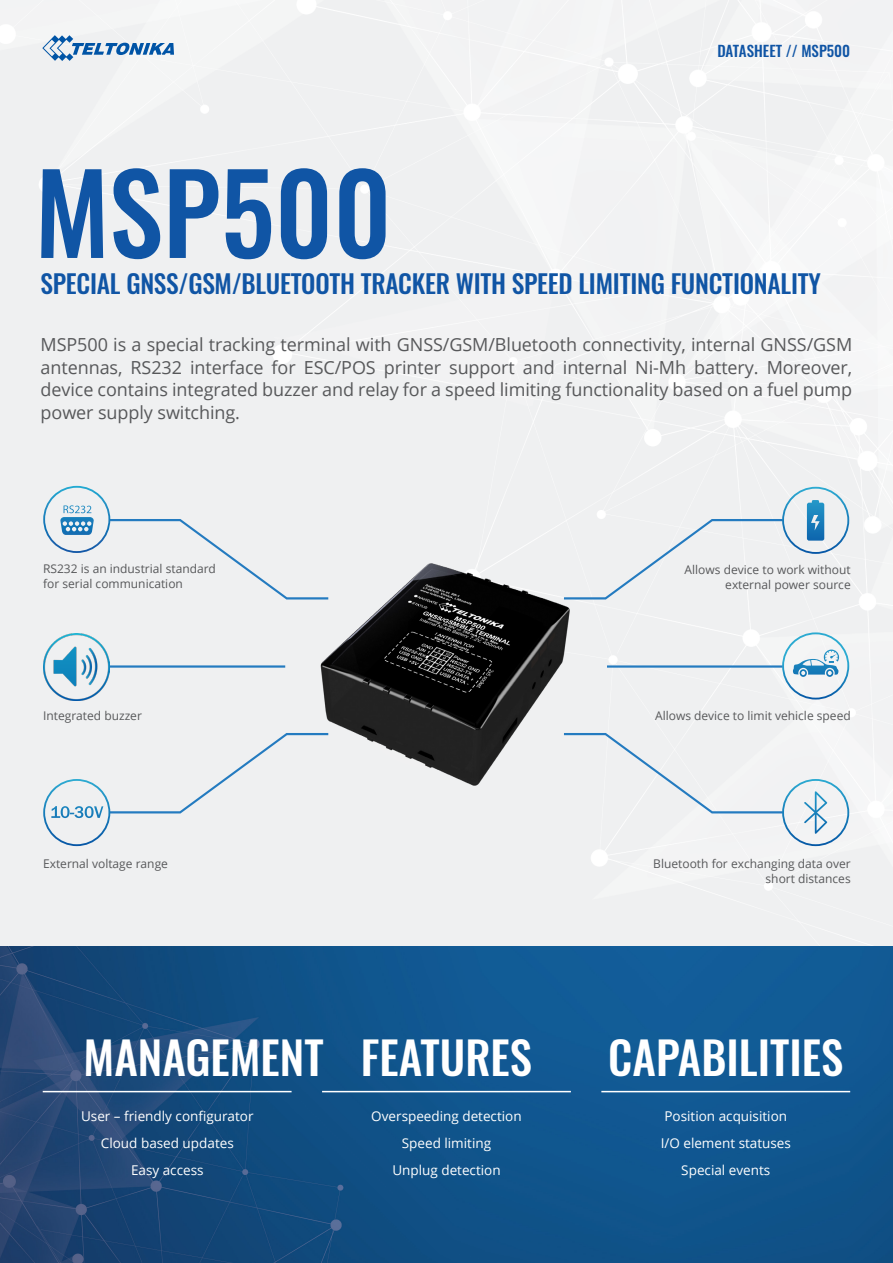
<style>
.page{position:relative;width:893px;height:1263px;background:#fff}
.page>*{position:absolute;margin:0;border:0;box-sizing:border-box;transform-origin:0 0}
.Lenteles_tekstas{font:500 109.5px "Oswald";color:#1055a5}
.Lenteles_tekstas-2{font:500 45px "Oswald";color:#fff}
.Lenteles_tekstas-3{font:500 25.5px "Oswald";letter-spacing:-.01em;color:#1055a5}
.Lenteles_tekstas-4{font:18px/22.5px "Open Sans";letter-spacing:-.005em;color:#57585a;text-align:justify}
.Lenteles_tekstas-5{font:500 15px "Oswald";color:#1055a5}
.Tekstas___Punktai{font:13.5px "Open Sans";color:#fff}
.Lenteles_tekstas-6{font:12px/15px "Open Sans";color:#57585a;text-align:right}
</style>
<div class="page">
<div style="left:0;top:0;width:893px;height:946px;background:#eff0f1"></div>
<img style="left:0;top:946px;width:893px;height:317px">
<hr style="left:43px;top:1091px;width:249px;height:1px;background:#fff">
<hr style="left:322px;top:1091px;width:249px;height:1px;background:#fff">
<hr style="left:601px;top:1091px;width:249px;height:1px;background:#fff">
<div style="left:220px;top:465px;width:428px;height:428px;background:#eff0f1;border-radius:214px"></div>
<hr style="left:109px;top:665px;width:176px;height:3px;background:#247bc0">
<hr style="left:607px;top:665px;width:176px;height:3px;background:#247bc0">
<img style="left:320px;top:553px;width:250px;height:233px">
<div style="left:562px;top:732px;width:287px;height:114px;background:#eff0f1"></div>
<div style="left:43px;top:486px;width:287px;height:115px;background:#eff0f1"></div>
<svg style="left:562px;top:487px;width:287px;height:114px"></svg>
<svg style="left:782px;top:632px;width:67px;height:67px"></svg>
<div style="left:43px;top:732px;width:287px;height:114px;background:#eff0f1"></div>
<svg style="left:42px;top:35px;width:132px;height:26px"></svg>
<img style="left:43px;top:634px;width:67px;height:66px">
<p class="Lenteles_tekstas" style="left:35px;top:156px;width:358px">MSP500</p>
<p class="Lenteles_tekstas-5" style="left:717px;top:43px;width:134px">DATASHEET // MSP500</p>
<p class="Lenteles_tekstas-3" style="left:40px;top:270px;width:782px">SPECIAL GNSS/GSM/BLUETOOTH TRACKER WITH SPEED LIMITING FUNCTIONALITY</p>
<p class="Lenteles_tekstas-4" style="left:41px;top:333px;width:813px">MSP500 is a special tracking terminal with GNSS/GSM/Bluetooth connectivity, internal GNSS/GSM antennas, RS232 interface for ESC/POS printer support and internal Ni-Mh battery. Moreover, device contains integrated buzzer and relay for a speed limiting functionality based on a fuel pump power supply switching.</p>
<p class="Lenteles_tekstas-6" style="left:43px;top:561px;width:174px">RS232 is an industrial standard</p>
<p class="Lenteles_tekstas-6" style="left:43px;top:576px;width:141px">for serial communication</p>
<p class="Lenteles_tekstas-6" style="left:685px;top:562px;width:168px">Allows device to work without external power source</p>
<p class="Lenteles_tekstas-6" style="left:43px;top:708px;width:100px">Integrated buzzer</p>
<p class="Lenteles_tekstas-6" style="left:655px;top:708px;width:197px">Allows device to limit vehicle speed</p>
<p class="Lenteles_tekstas-6" style="left:43px;top:856px;width:126px">External voltage range</p>
<p class="Lenteles_tekstas-6" style="left:653px;top:856px;width:199px">Bluetooth for exchanging data over short distances</p>
<p class="Lenteles_tekstas-2" style="left:84px;top:1034px;width:242px">MANAGEMENT</p>
<p class="Lenteles_tekstas-2" style="left:361px;top:1034px;width:173px">FEATURES</p>
<p class="Lenteles_tekstas-2" style="left:608px;top:1034px;width:237px">CAPABILITIES</p>
<p class="Tekstas___Punktai" style="left:81px;top:1107px;width:174px">User – friendly configurator</p>
<p class="Tekstas___Punktai" style="left:371px;top:1107px;width:152px">Overspeeding detection</p>
<p class="Tekstas___Punktai" style="left:664px;top:1107px;width:124px">Position acquisition</p>
<p class="Tekstas___Punktai" style="left:101px;top:1134px;width:134px">Cloud based updates</p>
<p class="Tekstas___Punktai" style="left:402px;top:1134px;width:91px">Speed limiting</p>
<p class="Tekstas___Punktai" style="left:661px;top:1134px;width:132px">I/O element statuses</p>
<p class="Tekstas___Punktai" style="left:131px;top:1161px;width:74px">Easy access</p>
<p class="Tekstas___Punktai" style="left:392px;top:1161px;width:110px">Unplug detection</p>
<p class="Tekstas___Punktai" style="left:681px;top:1161px;width:90px">Special events</p>
</div>
